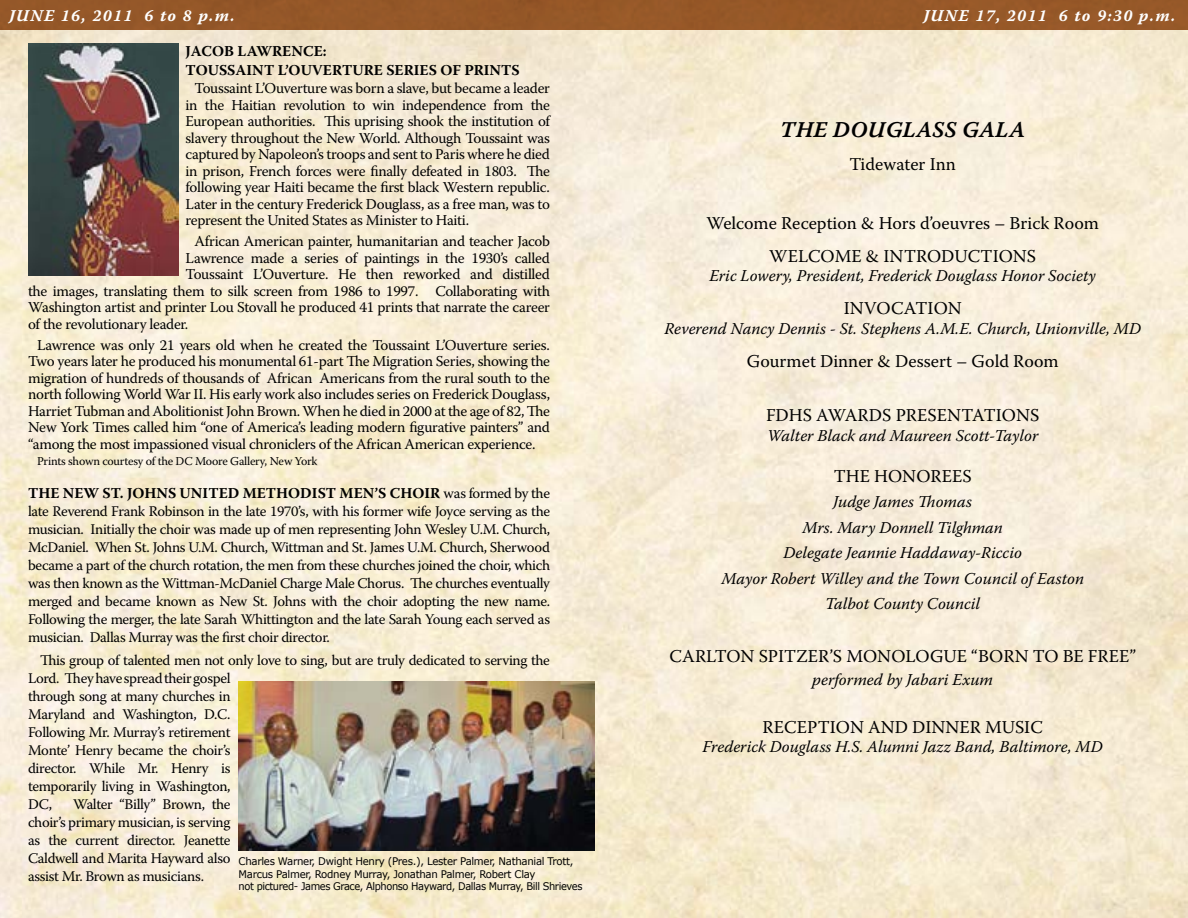
<style>
.page{position:relative;width:1188px;height:918px;background:#fff}
.page>*{position:absolute;margin:0;border:0;box-sizing:border-box;transform-origin:0 0}
.t1{font:22.5px "Warnock Pro Semibold It Capt";letter-spacing:.015em;color:#000}
.t2{font:18px/33px "Warnock Pro";color:#000;text-align:center}
.t3{font:italic 16.5px/25.5px "Warnock Pro";color:#000;text-align:center}
.t4{font:16.5px "Warnock Pro Bold It Capt";letter-spacing:.075em;color:#fff}
.t5{font:15px/16.5px "Warnock Pro";letter-spacing:-.02em;color:#000;text-align:justify}
.t6{font:700 15px/19.5px "Warnock Pro";color:#000}
.t7{font:14.7px/18px "Warnock Pro";letter-spacing:-.025em;color:#000;text-align:justify}
.t8{font:12px "Warnock Pro";letter-spacing:-.02em;color:#000}
.t9{font:10.5px/12.6px "Verdana";letter-spacing:-.03em;color:#000}
.s1{font-weight:400;font-size:14.7px}
</style>
<div class="page">
<img style="left:0;top:30px;width:1188px;height:888px">
<div style="left:0;top:0;width:1188px;height:30px;background:#965829"></div>
<img style="left:239px;top:682px;width:355px;height:169px">
<img style="left:28px;top:43px;width:151px;height:233px">
<p class="t4" style="left:9px;top:6px;width:227px">JUNE 16, 2011 6 to 8 p.m.</p>
<p class="t6" style="left:186px;top:41px;width:336px">JACOB LAWRENCE:<br>TOUSSAINT L’OUVERTURE SERIES OF PRINTS</p>
<p class="t5" style="left:186px;top:80px;width:366px;text-indent:9px">Toussaint L’Ouverture was born a slave, but became a leader in the Haitian revolution to win independence from the European authorities. This uprising shook the institution of slavery throughout the New World. Although Toussaint was captured by Napoleon’s troops and sent to Paris where he died in prison, French forces were finally defeated in 1803. The following year Haiti became the first black Western republic.<br>Later in the century Frederick Douglass, as a free man, was to represent the United States as Minister to Haiti.</p>
<p class="t5" style="left:195px;top:233px;width:357px">African American painter, humanitarian and teacher Jacob</p>
<p class="t5" style="left:186px;top:249px;width:366px">Lawrence made a series of paintings in the 1930’s called</p>
<p class="t5" style="left:186px;top:266px;width:366px">Toussaint L’Ouverture. He then reworked and distilled</p>
<p class="t5" style="left:28px;top:282px;width:523px">the images, translating them to silk screen from 1986 to 1997. Collaborating with</p>
<p class="t5" style="left:28px;top:299px;width:523px">Washington artist and printer Lou Stovall he produced 41 prints that narrate the career</p>
<p class="t5" style="left:28px;top:315px;width:162px">of the revolutionary leader.</p>
<p class="t5" style="left:28px;top:336px;width:524px;text-indent:9px">Lawrence was only 21 years old when he created the Toussaint L’Ouverture series.<br>Two years later he produced his monumental 61-part The Migration Series, showing the migration of hundreds of thousands of African Americans from the rural south to the north following World War II. His early work also includes series on Frederick Douglass, Harriet Tubman and Abolitionist John Brown. When he died in 2000 at the age of 82, The New York Times called him “one of America’s leading modern figurative painters” and “among the most impassioned visual chroniclers of the African American experience.</p>
<p class="t8" style="left:37px;top:454px;width:282px">Prints shown courtesy of the DC Moore Gallery, New York</p>
<p class="t6" style="left:28px;top:483px;width:524px">THE NEW ST. JOHNS UNITED METHODIST MEN’S CHOIR <span class="s1">was formed by the</span></p>
<p class="t7" style="left:28px;top:502px;width:524px">late Reverend Frank Robinson in the late 1970’s, with his former wife Joyce serving as the musician. Initially the choir was made up of men representing John Wesley U.M. Church, McDaniel. When St. Johns U.M. Church, Wittman and St. James U.M. Church, Sherwood became a part of the church rotation, the men from these churches joined the choir, which was then known as the Wittman-McDaniel Charge Male Chorus. The churches eventually merged and became known as New St. Johns with the choir adopting the new name.<br>Following the merger, the late Sarah Whittington and the late Sarah Young each served as musician. Dallas Murray was the first choir director.</p>
<p class="t7" style="left:28px;top:651px;width:523px;text-align:left;text-indent:12px">This group of talented men not only love to sing, but are truly dedicated to serving the Lord. They have spread their gospel<br>through song at many churches in<br>Maryland and Washington, D.C.<br>Following Mr. Murray’s retirement<br>Monte’ Henry became the choir’s<br>director. While Mr. Henry is<br>temporarily living in Washington,<br>DC,</p>
<p class="t7" style="left:28px;top:795px;width:204px;text-indent:45px">Walter “Billy” Brown, the choir’s primary musician, is serving as the current director. Jeanette Caldwell and Marita Hayward also assist Mr. Brown as musicians.</p>
<p class="t9" style="left:239px;top:855px;width:345px">Charles Warner, Dwight Henry (Pres.), Lester Palmer, Nathanial Trott,<br>Marcus Palmer, Rodney Murray, Jonathan Palmer, Robert Clay<br>not pictured- James Grace, Alphonso Hayward, Dallas Murray, Bill Shrieves</p>
<p class="t4" style="left:923px;top:6px;width:253px">JUNE 17, 2011 6 to 9:30 p.m.</p>
<h1 class="t1" style="left:780px;top:116px;width:246px">THE DOUGLASS GALA</h1>
<p class="t2" style="left:850px;top:147px;width:108px">Tidewater Inn</p>
<p class="t2" style="left:706px;top:206px;width:394px">Welcome Reception &amp; Hors d’oeuvres – Brick Room<br>WELCOME &amp; INTRODUCTIONS</p>
<p class="t3" style="left:710px;top:263px;width:388px">Eric Lowery, President, Frederick Douglass Honor Society</p>
<p class="t2" style="left:844px;top:292px;width:119px">INVOCATION</p>
<p class="t3" style="left:664px;top:316px;width:478px">Reverend Nancy Dennis - St. Stephens A.M.E. Church, Unionville, MD</p>
<p class="t2" style="left:747px;top:344px;width:314px">Gourmet Dinner &amp; Dessert – Gold Room</p>
<p class="t2" style="left:766px;top:398px;width:275px">FDHS AWARDS PRESENTATIONS</p>
<p class="t3" style="left:767px;top:423px;width:273px">Walter Black and Maureen Scott-Taylor</p>
<p class="t2" style="left:834px;top:459px;width:139px">THE HONOREES</p>
<p class="t3" style="left:721px;top:489px;width:364px">Judge James Thomas<br>Mrs. Mary Donnell Tilghman<br>Delegate Jeannie Haddaway-Riccio<br>Mayor Robert Willey and the Town Council of Easton<br>Talbot County Council</p>
<p class="t2" style="left:669px;top:639px;width:468px">CARLTON SPITZER’S MONOLOGUE “BORN TO BE FREE”</p>
<p class="t3" style="left:812px;top:666px;width:182px">performed by Jabari Exum</p>
<p class="t2" style="left:763px;top:710px;width:282px">RECEPTION AND DINNER MUSIC</p>
<p class="t3" style="left:703px;top:734px;width:402px">Frederick Douglass H.S. Alumni Jazz Band, Baltimore, MD</p>
</div>
